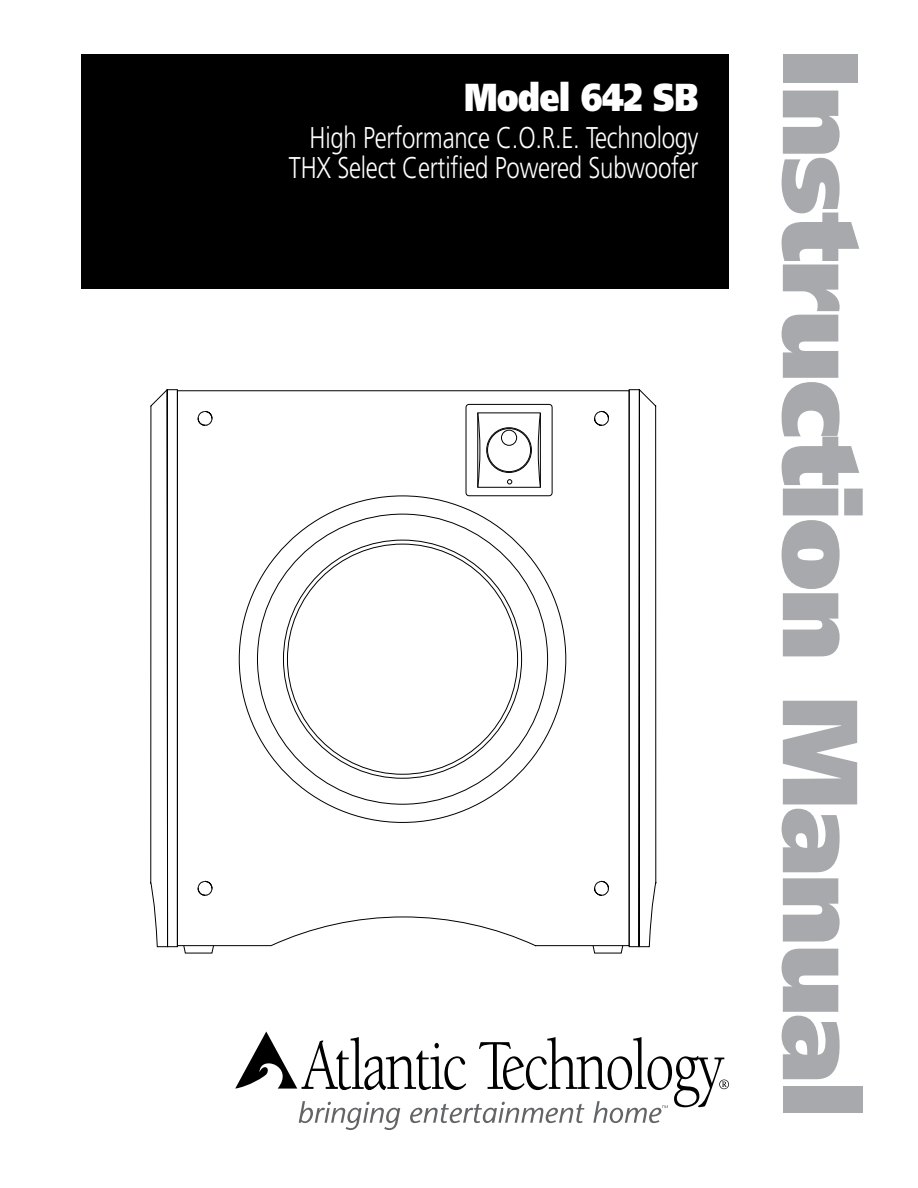
<style>
.page{position:relative;width:918px;height:1188px;background:#fff}
.page>*{position:absolute;margin:0;border:0;box-sizing:border-box;transform-origin:0 0}
.t1{font:900 106.5px "Frutiger";letter-spacing:-.025em;color:#a7a9ac}
.t2{font:900 39px "Frutiger";letter-spacing:-.01em;color:#fff;scale:.8 1}
.t3{font:300 30px/30px "Frutiger";letter-spacing:-.01em;color:#fff;text-align:right;scale:.8 1}
</style>
<div class="page">
<div style="left:81px;top:54px;width:648px;height:235px;background:#000"></div>
<svg style="left:235px;top:1032px;width:494px;height:98px"></svg>
<svg style="left:592px;top:389px;width:65px;height:565px"></svg>
<svg style="left:150px;top:389px;width:64px;height:565px"></svg>
<svg style="left:177px;top:390px;width:453px;height:557px"></svg>
<svg style="left:477px;top:412px;width:64px;height:76px"></svg>
<div style="left:487px;top:428px;width:44px;height:44px;border:1px solid #000;border-radius:50%"></div>
<div style="left:501px;top:430px;width:16px;height:16px;border:1px solid #000;border-radius:50%"></div>
<h2 class="t2" style="left:464px;top:73px;width:295px">Model 642 SB</h2>
<p class="t3" style="left:289px;top:123px;width:514px">High Performance C.O.R.E. Technology<br>THX Select Certified Powered Subwoofer</p>
<h1 class="t1" style="left:885px;top:49px;width:1070px;rotate:90deg">Instruction Manual</h1>
</div>
